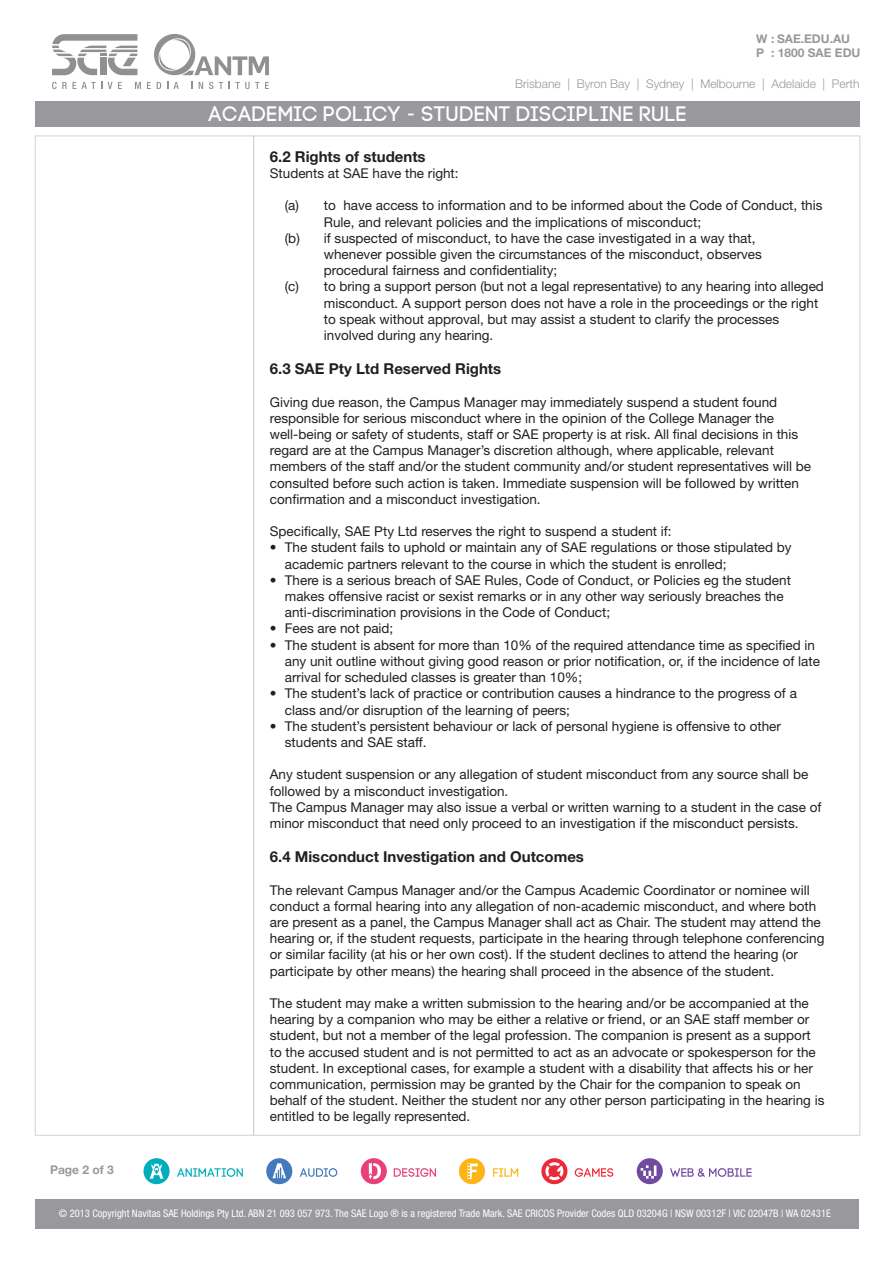
<style>
.page{position:relative;width:893px;height:1263px;background:#fff}
.page>*{position:absolute;margin:0;border:0;box-sizing:border-box;transform-origin:0 0}
.t1{font:21px "Code Pro";color:#fff}
.t2{font:700 15px "Helvetica Neue LT Std";color:#231f20}
.t3{font:13.5px/16.2px "Helvetica Neue LT Std";color:#231f20}
.t4{font:300 12px "Helvetica Neue LT Std";color:#98989d}
.t5{font:700 12px "Helvetica Neue LT Std";color:#98989d}
.t6{font:condensed 10.5px "Helvetica Neue LT Std";color:#fff}
</style>
<div class="page">
<div style="left:35px;top:101px;width:825px;height:25px;background:#98989d"></div>
<svg style="left:52px;top:82px;width:15px;height:7px"></svg>
<svg style="left:73px;top:82px;width:3px;height:7px"></svg>
<svg style="left:82px;top:82px;width:20px;height:7px"></svg>
<svg style="left:108px;top:82px;width:14px;height:7px"></svg>
<svg style="left:135px;top:82px;width:6px;height:7px"></svg>
<svg style="left:147px;top:34px;width:122px;height:55px"></svg>
<svg style="left:52px;top:34px;width:85px;height:41px"></svg>
<svg style="left:177px;top:1168px;width:66px;height:9px"></svg>
<svg style="left:144px;top:1158px;width:26px;height:26px"></svg>
<svg style="left:300px;top:1168px;width:37px;height:9px"></svg>
<svg style="left:266px;top:1158px;width:26px;height:26px"></svg>
<svg style="left:394px;top:1168px;width:42px;height:9px"></svg>
<svg style="left:361px;top:1158px;width:26px;height:26px"></svg>
<svg style="left:493px;top:1168px;width:25px;height:9px"></svg>
<svg style="left:459px;top:1158px;width:26px;height:26px"></svg>
<svg style="left:575px;top:1168px;width:38px;height:9px"></svg>
<svg style="left:541px;top:1158px;width:27px;height:27px"></svg>
<svg style="left:670px;top:1168px;width:82px;height:9px"></svg>
<svg style="left:637px;top:1158px;width:26px;height:26px"></svg>
<div style="left:36px;top:1199px;width:823px;height:30px;background:#98989d"></div>
<p class="t5" style="left:756px;top:31px;width:96px">W : SAE.EDU.AU</p>
<p class="t5" style="left:756px;top:45px;width:106px">P : 1800 SAE EDU</p>
<p class="t4" style="left:515px;top:77px;width:346px">Brisbane | Byron Bay | Sydney | Melbourne | Adelaide | Perth</p>
<p class="t1" style="left:208px;top:102px;width:480px">ACADEMIC POLICY - STUDENT DISCIPLINE RULE</p>
<p class="t5" style="left:50px;top:1162px;width:65px">Page 2 of 3</p>
<p class="t2" style="left:270px;top:147px;width:157px">6.2 Rights of students</p>
<p class="t3" style="left:270px;top:165px;width:190px">Students at SAE have the right:</p>
<p class="t3" style="left:324px;top:197px;width:500px;text-indent:-39px">(a) to have access to information and to be informed about the Code of Conduct, this<br>Rule, and relevant policies and the implications of misconduct;</p>
<p class="t3" style="left:324px;top:230px;width:440px;text-indent:-39px">(b) if suspected of misconduct, to have the case investigated in a way that, whenever possible given the circumstances of the misconduct, observes procedural fairness and confidentiality;</p>
<p class="t3" style="left:324px;top:278px;width:502px;text-indent:-39px">(c) to bring a support person (but not a legal representative) to any hearing into alleged misconduct. A support person does not have a role in the proceedings or the right to speak without approval, but may assist a student to clarify the processes involved during any hearing.</p>
<p class="t2" style="left:270px;top:360px;width:233px">6.3 SAE Pty Ltd Reserved Rights</p>
<p class="t3" style="left:270px;top:394px;width:543px">Giving due reason, the Campus Manager may immediately suspend a student found responsible for serious misconduct where in the opinion of the College Manager the well-being or safety of students, staff or SAE property is at risk. All final decisions in this regard are at the Campus Manager’s discretion although, where applicable, relevant members of the staff and/or the student community and/or student representatives will be consulted before such action is taken. Immediate suspension will be followed by written confirmation and a misconduct investigation.</p>
<p class="t3" style="left:270px;top:523px;width:403px">Specifically, SAE Pty Ltd reserves the right to suspend a student if:</p>
<p class="t3" style="left:285px;top:539px;width:508px;text-indent:-15px">• The student fails to uphold or maintain any of SAE regulations or those stipulated by academic partners relevant to the course in which the student is enrolled;</p>
<p class="t3" style="left:285px;top:572px;width:508px;text-indent:-15px">• There is a serious breach of SAE Rules, Code of Conduct, or Policies eg the student makes offensive racist or sexist remarks or in any other way seriously breaches the anti-discrimination provisions in the Code of Conduct;</p>
<p class="t3" style="left:270px;top:620px;width:125px">• Fees are not paid;</p>
<p class="t3" style="left:285px;top:637px;width:537px;text-indent:-15px">• The student is absent for more than 10% of the required attendance time as specified in any unit outline without giving good reason or prior notification, or, if the incidence of late arrival for scheduled classes is greater than 10%;</p>
<p class="t3" style="left:285px;top:685px;width:514px;text-indent:-15px">• The student’s lack of practice or contribution causes a hindrance to the progress of a class and/or disruption of the learning of peers;</p>
<p class="t3" style="left:285px;top:718px;width:498px;text-indent:-15px">• The student’s persistent behaviour or lack of personal hygiene is offensive to other students and SAE staff.</p>
<p class="t3" style="left:270px;top:766px;width:540px">Any student suspension or any allegation of student misconduct from any source shall be followed by a misconduct investigation.</p>
<p class="t3" style="left:270px;top:799px;width:553px">The Campus Manager may also issue a verbal or written warning to a student in the case of minor misconduct that need only proceed to an investigation if the misconduct persists.</p>
<p class="t2" style="left:270px;top:847px;width:316px">6.4 Misconduct Investigation and Outcomes</p>
<p class="t3" style="left:270px;top:881px;width:556px">The relevant Campus Manager and/or the Campus Academic Coordinator or nominee will conduct a formal hearing into any allegation of non-academic misconduct, and where both are present as a panel, the Campus Manager shall act as Chair. The student may attend the hearing or, if the student requests, participate in the hearing through telephone conferencing or similar facility (at his or her own cost). If the student declines to attend the hearing (or participate by other means) the hearing shall proceed in the absence of the student.</p>
<p class="t3" style="left:270px;top:995px;width:556px">The student may make a written submission to the hearing and/or be accompanied at the hearing by a companion who may be either a relative or friend, or an SAE staff member or student, but not a member of the legal profession. The companion is present as a support to the accused student and is not permitted to act as an advocate or spokesperson for the student. In exceptional cases, for example a student with a disability that affects his or her communication, permission may be granted by the Chair for the companion to speak on behalf of the student. Neither the student nor any other person participating in the hearing is entitled to be legally represented.</p>
<p class="t6" style="left:59px;top:1207px;width:773px">© 2013 Copyright Navitas SAE Holdings Pty Ltd. ABN 21 093 057 973. The SAE Logo ® is a registered Trade Mark. SAE CRICOS Provider Codes QLD 03204G | NSW 00312F | VIC 02047B | WA 02431E</p>
</div>
